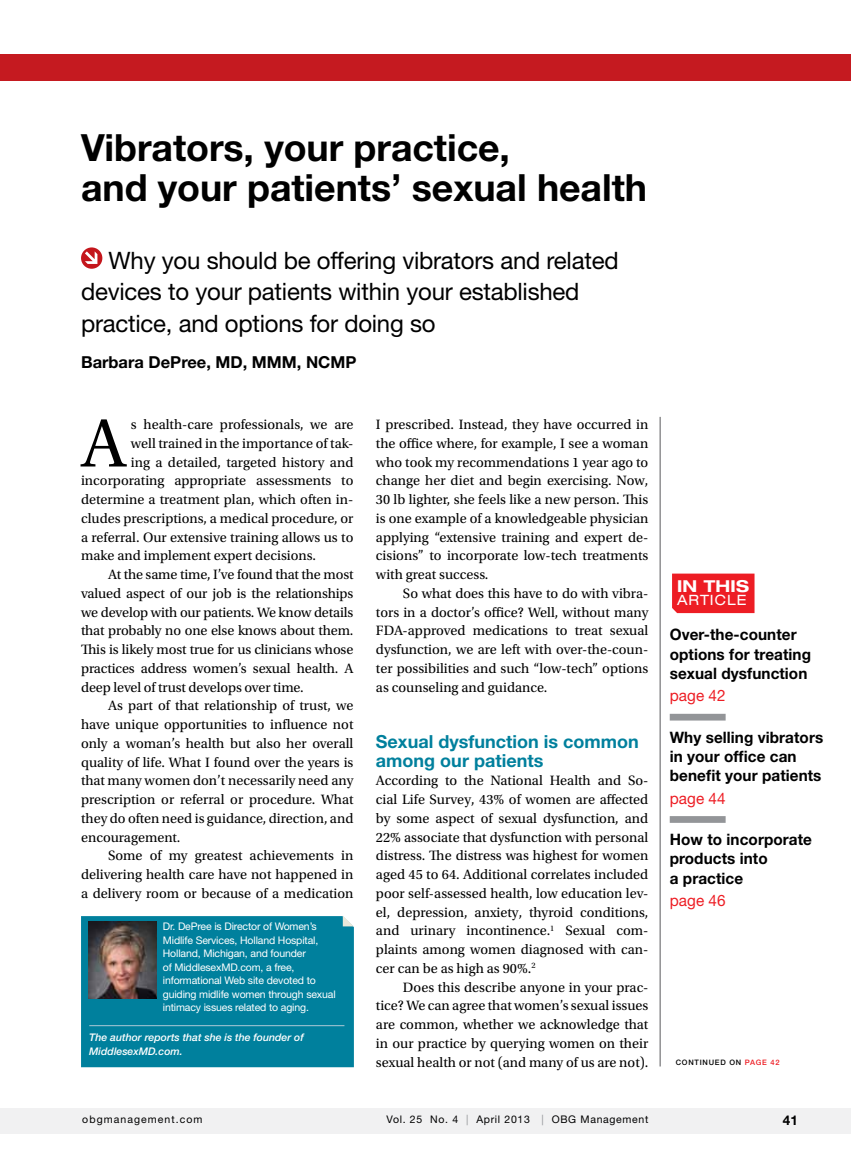
<style>
.page{position:relative;width:851px;height:1161px;background:#fff}
.page>*{position:absolute;margin:0;border:0;box-sizing:border-box;transform-origin:0 0}
.t1{font:71.7px "Utopia Std";color:#000}
.t2{font:700 37.5px/40.5px "Helvetica Neue LT Std";color:#000}
.t3{font:24px/31.5px "Helvetica Neue LT Std";letter-spacing:-.01em;color:#000}
.t4{font:700 18px/18.8px "Helvetica Neue LT Std";color:#00809d}
.t5{font:700 16.5px "Helvetica Neue LT Std";color:#000}
.t6{font:700 expanded 16.5px "Helvetica Neue LT Std";color:#fff}
.t7{font:700 15.75px/19.5px "Helvetica Neue LT Std";letter-spacing:.005em;color:#000}
.t8{font:15.75px "Helvetica Neue LT Std";letter-spacing:.005em;color:#ed1d24}
.t9{font:14.25px/18.8px "Utopia Std";color:#000;text-align:justify}
.t10{font:expanded 14.25px "Helvetica Neue LT Std";letter-spacing:.07em;color:#fff}
.t11{font:700 13.5px "Helvetica Neue LT Std";color:#000}
.t12{font:10.5px/13.5px "Helvetica Neue LT Std";letter-spacing:-.015em;color:#fff}
.t13{font:italic 500 10.5px/13.5px "Helvetica Neue LT Std";color:#fff}
.t14{font:10.5px "Helvetica Neue LT Std";letter-spacing:.065em;color:#000}
.t15{font:10.5px "Helvetica Neue LT Std";letter-spacing:.1em;color:#000}
.t16{font:500 7.5px "Helvetica Neue LT Std";letter-spacing:.1em;color:#000}
.s1{color:#ed1d24}
.s2{color:#939598}
</style>
<div class="page">
<hr style="left:659px;top:417px;width:1px;height:649px;background:#58595b">
<div style="left:669px;top:714px;width:56px;height:7px;background:#939598"></div>
<div style="left:669px;top:816px;width:56px;height:7px;background:#939598"></div>
<div style="left:672px;top:574px;width:82px;height:39px;background:#ed1d24"></div>
<div style="left:0;top:54px;width:850px;height:27px;background:#c51a20"></div>
<div style="left:0;top:1108px;width:850px;height:26px;background:#f1f1f2"></div>
<div style="left:81px;top:916px;width:273px;height:151px;background:#00809d"></div>
<hr style="left:89px;top:1025px;width:255px;height:1px;background:#accad7">
<svg style="left:343px;top:916px;width:10px;height:10px"></svg>
<svg style="left:81px;top:247px;width:21px;height:22px"></svg>
<img style="left:89px;top:922px;width:67px;height:76px">
<h2 class="t2" style="left:81px;top:126px;width:567px">Vibrators, your practice,<br>and your patients’ sexual health</h2>
<h3 class="t3" style="left:81px;top:244px;width:539px;text-indent:28px">Why you should be offering vibrators and related devices to your patients within your established practice, and options for doing so</h3>
<p class="t5" style="left:81px;top:352px;width:277px">Barbara DePree, MD, MMM, NCMP</p>
<h1 class="t1" style="left:81px;top:405px;width:47px">A</h1>
<p class="t9" style="left:131px;top:415px;width:224px">s health-care professionals, we are</p>
<p class="t9" style="left:131px;top:434px;width:224px">well trained in the importance of tak-</p>
<p class="t9" style="left:131px;top:453px;width:224px">ing a detailed, targeted history and</p>
<p class="t9" style="left:81px;top:472px;width:274px">incorporating appropriate assessments to</p>
<p class="t9" style="left:81px;top:490px;width:274px">determine a treatment plan, which often in-</p>
<p class="t9" style="left:81px;top:509px;width:274px">cludes prescriptions, a medical procedure, or</p>
<p class="t9" style="left:81px;top:528px;width:274px">a referral. Our extensive training allows us to</p>
<p class="t9" style="left:81px;top:547px;width:236px">make and implement expert decisions.</p>
<p class="t9" style="left:108px;top:565px;width:247px">At the same time, I’ve found that the most</p>
<p class="t9" style="left:81px;top:584px;width:274px">valued aspect of our job is the relationships</p>
<p class="t9" style="left:81px;top:603px;width:274px">we develop with our patients. We know details</p>
<p class="t9" style="left:81px;top:622px;width:274px">that probably no one else knows about them.</p>
<p class="t9" style="left:81px;top:640px;width:274px">This is likely most true for us clinicians whose</p>
<p class="t9" style="left:81px;top:659px;width:274px">practices address women’s sexual health. A</p>
<p class="t9" style="left:81px;top:678px;width:224px">deep level of trust develops over time.</p>
<p class="t9" style="left:108px;top:697px;width:247px">As part of that relationship of trust, we</p>
<p class="t9" style="left:81px;top:715px;width:274px">have unique opportunities to influence not</p>
<p class="t9" style="left:81px;top:734px;width:274px">only a woman’s health but also her overall</p>
<p class="t9" style="left:81px;top:753px;width:274px">quality of life. What I found over the years is</p>
<p class="t9" style="left:81px;top:772px;width:274px">that many women don’t necessarily need any</p>
<p class="t9" style="left:81px;top:790px;width:274px">prescription or referral or procedure. What</p>
<p class="t9" style="left:81px;top:809px;width:274px">they do often need is guidance, direction, and</p>
<p class="t9" style="left:81px;top:828px;width:101px">encouragement.</p>
<p class="t9" style="left:108px;top:847px;width:247px">Some of my greatest achievements in</p>
<p class="t9" style="left:81px;top:865px;width:274px">delivering health care have not happened in</p>
<p class="t9" style="left:81px;top:884px;width:274px">a delivery room or because of a medication</p>
<p class="t12" style="left:163px;top:920px;width:174px">Dr. DePree is Director of Women’s Midlife Services, Holland Hospital, Holland, Michigan, and founder<br>of MiddlesexMD.com, a free, informational Web site devoted to guiding midlife women through sexual intimacy issues related to aging.</p>
<p class="t13" style="left:89px;top:1031px;width:216px">The author reports that she is the founder of<br>MiddlesexMD.com.</p>
<p class="t9" style="left:376px;top:415px;width:274px">I prescribed. Instead, they have occurred in the office where, for example, I see a woman who took my recommendations 1 year ago to change her diet and begin exercising. Now, 30 lb lighter, she feels like a new person. This is one example of a knowledgeable physician applying “extensive training and expert de&shy;cisions” to incorporate low-tech treatments with great success.</p>
<p class="t9" style="left:376px;top:584px;width:274px;text-indent:27px">So what does this have to do with vibra&shy;tors in a doctor’s office? Well, without many FDA-approved medications to treat sexual dysfunction, we are left with over-the-coun&shy;ter possibilities and such “low-tech” options as counseling and guidance.</p>
<p class="t4" style="left:376px;top:732px;width:264px">Sexual dysfunction is common among our patients</p>
<p class="t9" style="left:376px;top:772px;width:274px">According to the National Health and So&shy;cial Life Survey, 43% of women are affected by some aspect of sexual dysfunction, and 22% associate that dysfunction with personal distress. The distress was highest for women aged 45 to 64. Additional correlates included poor self-assessed health, low education lev&shy;el, depression, anxiety, thyroid conditions, and urinary incontinence.<sup>1</sup> Sexual com&shy;plaints among women diagnosed with can&shy;cer can be as high as 90%.<sup>2</sup></p>
<p class="t9" style="left:376px;top:978px;width:274px;text-indent:27px">Does this describe anyone in your prac&shy;tice? We can agree that women’s sexual issues are common, whether we acknowledge that in our practice by querying women on their sexual health or not (and many of us are not).</p>
<p class="t6" style="left:677px;top:576px;width:73px">In this</p>
<p class="t10" style="left:677px;top:592px;width:71px">ARTICLE</p>
<p class="t7" style="left:669px;top:624px;width:143px">Over-the-counter options for treating sexual dysfunction</p>
<p class="t8" style="left:669px;top:686px;width:57px">page 42</p>
<p class="t7" style="left:669px;top:727px;width:155px">Why selling vibrators in your office can benefit your patients</p>
<p class="t8" style="left:669px;top:789px;width:57px">page 44</p>
<p class="t7" style="left:669px;top:829px;width:144px">How to incorporate products into<br>a practice</p>
<p class="t8" style="left:669px;top:891px;width:57px">page 46</p>
<p class="t16" style="left:675px;top:1058px;width:105px">CONTINUED ON <span class="s1">PAGE 42</span></p>
<p class="t15" style="left:82px;top:1114px;width:122px">obgmanagement.com</p>
<p class="t14" style="left:386px;top:1114px;width:263px">Vol. 25 No. 4 <span class="s2">|</span> April 2013 <span class="s2">|</span> OBG Management</p>
<p class="t11" style="left:782px;top:1112px;width:17px">41</p>
</div>
